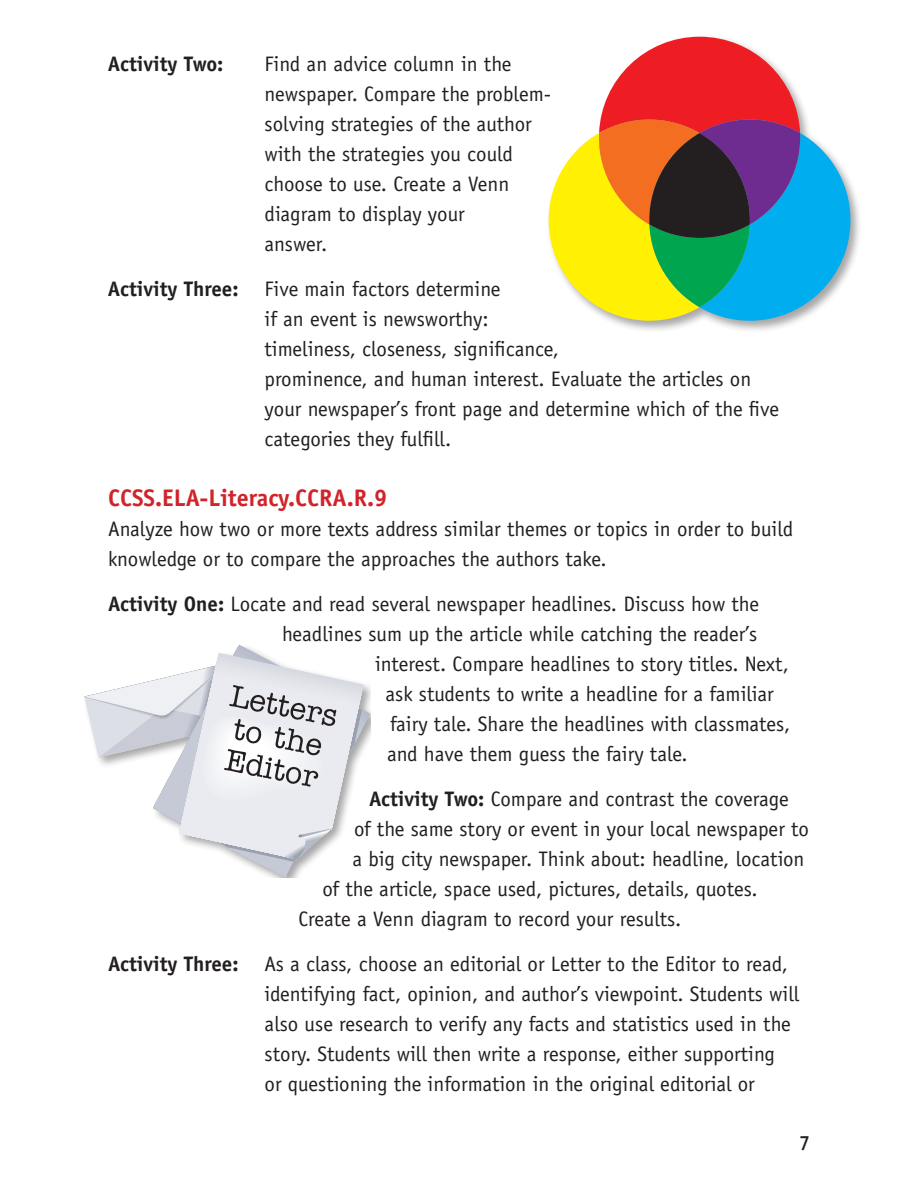
<style>
.page{position:relative;width:918px;height:1188px;background:#fff}
.page>*{position:absolute;margin:0;border:0;box-sizing:border-box;transform-origin:0 0}
.t1{font:700 24px "Officina Sans";color:#d1232a}
.t2{font:21px/30px "Officina Sans";color:#231f20}
.t3{font:700 21px "Officina Sans";color:#231f20}
.t4{font:500 21px "Officina San ITC";color:#231f20}
.s1{font-weight:700}
</style>
<div class="page">
<div style="left:546px;top:34px;width:317px;height:299px;background:#231f20;opacity:.4"></div>
<svg style="left:549px;top:37px;width:301px;height:284px"></svg>
<svg style="left:246px;top:864px;width:62px;height:13px"></svg>
<svg style="left:84px;top:653px;width:280px;height:211px"></svg>
<p class="t3" style="left:108px;top:50px;width:117px">Activity Two:</p>
<p class="t2" style="left:265px;top:48px;width:288px">Find an advice column in the newspaper. Compare the problem&shy;solving strategies of the author with the strategies you could choose to use. Create a Venn diagram to display your<br>answer.</p>
<p class="t2" style="left:265px;top:274px;width:516px;text-indent:-157px"><span class="s1">Activity Three:</span> Five main factors determine<br>if an event is newsworthy:<br>timeliness, closeness, significance,<br>prominence, and human interest. Evaluate the articles on your newspaper’s front page and determine which of the five categories they fulfill.</p>
<p class="t1" style="left:108px;top:482px;width:281px">CCSS.ELA-Literacy.CCRA.R.9</p>
<p class="t2" style="left:108px;top:513px;width:687px">Analyze how two or more texts address similar themes or topics in order to build knowledge or to compare the approaches the authors take.</p>
<p class="t2" style="left:108px;top:588px;width:653px"><span class="s1">Activity One:</span> Locate and read several newspaper headlines. Discuss how the</p>
<p class="t2" style="left:282px;top:618px;width:477px">headlines sum up the article while catching the reader’s</p>
<p class="t2" style="left:375px;top:648px;width:415px">interest. Compare headlines to story titles. Next,</p>
<p class="t2" style="left:386px;top:678px;width:390px">ask students to write a headline for a familiar</p>
<p class="t2" style="left:390px;top:709px;width:402px">fairy tale. Share the headlines with classmates,</p>
<p class="t2" style="left:387px;top:739px;width:302px">and have them guess the fairy tale.</p>
<p class="t2" style="left:369px;top:784px;width:421px"><span class="s1">Activity Two:</span> Compare and contrast the coverage</p>
<p class="t2" style="left:354px;top:814px;width:457px">of the same story or event in your local newspaper to</p>
<p class="t2" style="left:353px;top:844px;width:454px">a big city newspaper. Think about: headline, location</p>
<p class="t2" style="left:323px;top:874px;width:437px">of the article, space used, pictures, details, quotes.</p>
<p class="t2" style="left:299px;top:904px;width:384px">Create a Venn diagram to record your results.</p>
<p class="t2" style="left:265px;top:949px;width:536px;text-indent:-157px"><span class="s1">Activity Three:</span> As a class, choose an editorial or Letter to the Editor to read, identifying fact, opinion, and author’s viewpoint. Students will also use research to verify any facts and statistics used in the story. Students will then write a response, either supporting<br>or questioning the information in the original editorial or</p>
<p class="t4" style="left:799px;top:1130px;width:12px">7</p>
</div>
